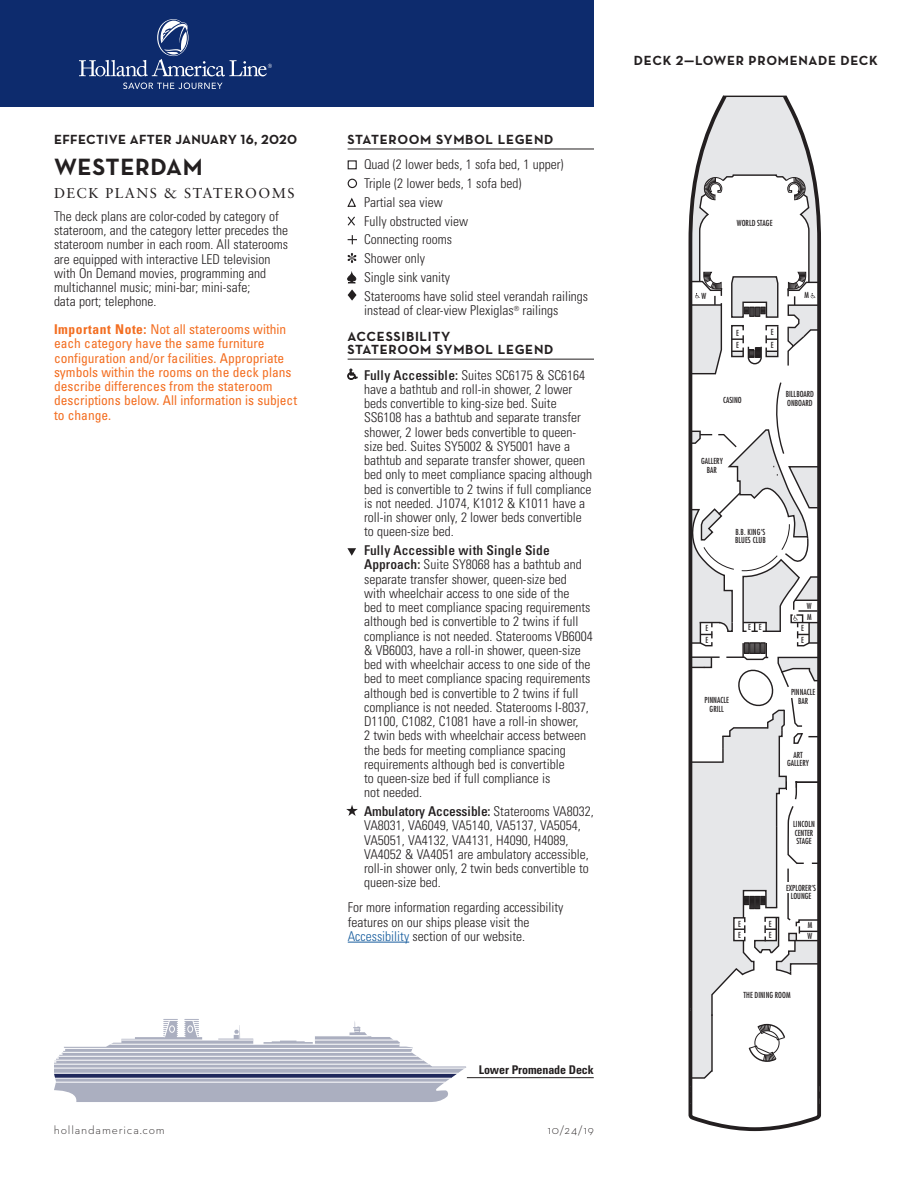
<style>
.page{position:relative;width:918px;height:1188px;background:#fff}
.page>*{position:absolute;margin:0;border:0;box-sizing:border-box;transform-origin:0 0}
.ship_main_title{font:700 24px "Neutraface Text";letter-spacing:.025em;color:#231f20}
.ship_main_subhead{font:14.25px "Sabon LT Std";letter-spacing:.1em;color:#231f20}
.ship_intro_para_1{font:300 condensed 13.5px/14.2px "Univers";color:#231f20}
.ship_intro_para_2{font:condensed 13.5px/14.2px "Univers LT Std";color:#f36e21}
.t1{font:300 condensed 13.5px/18.8px "Univers LT Std";color:#231f20}
.t2{font:600 condensed 13.5px "Univers LT Std";color:#231f20}
.ship_main_title-2{font:700 13.5px/13.5px "Neutraface Text";letter-spacing:.05em;color:#231f20}
.ship_main_title-3{font:700 13.5px "Neutraface Text";letter-spacing:.025em;color:#231f20}
.deck_image_header{font:700 13.5px "Neutraface Text";letter-spacing:.05em;color:#231f20}
.url-date_footer{font:300 12px "Neutraface Text";letter-spacing:.07em;color:#231f20}
.ship_profile_text{font:700 condensed 12px "Univers";letter-spacing:-.01em;color:#231f20}
.t3{font:condensed 8.25px/11.4px "Futura";color:#231f20;text-align:justify}
.t4{font:condensed 8.25px/11.4px "Futura";letter-spacing:-.03em;color:#231f20}
.t5{font:condensed 8.1px/8.6px "Futura";color:#231f20}
.s1{font-family:"Univers LT Std"}
.s2{font-weight:700}
.s3{font-weight:300}
.s4{font-family:"Univers";font-weight:300}
.s5{font-family:"Univers LT Std";font-weight:600}
.s6{color:#175d9e}
</style>
<div class="page">
<div style="left:0;top:0;width:594px;height:107px;background:#0d2b6d"></div>
<svg style="left:123px;top:83px;width:100px;height:6px"></svg>
<svg style="left:79px;top:19px;width:193px;height:58px"></svg>
<hr style="left:348px;top:942px;width:61px;height:1px;background:#175d9e">
<hr style="left:348px;top:149px;width:246px;height:1px;background:#231f20">
<hr style="left:348px;top:359px;width:246px;height:1px;background:#231f20">
<div style="left:348px;top:160px;width:9px;height:9px;border:1px solid #231f20"></div>
<div style="left:348px;top:179px;width:9px;height:9px;border:1px solid #231f20;border-radius:50%"></div>
<svg style="left:347px;top:197px;width:9px;height:10px"></svg>
<svg style="left:347px;top:216px;width:8px;height:10px"></svg>
<svg style="left:348px;top:235px;width:9px;height:9px"></svg>
<svg style="left:348px;top:253px;width:8px;height:10px"></svg>
<svg style="left:348px;top:272px;width:8px;height:11px"></svg>
<svg style="left:348px;top:289px;width:9px;height:12px"></svg>
<svg style="left:348px;top:368px;width:9px;height:12px"></svg>
<svg style="left:347px;top:548px;width:9px;height:8px"></svg>
<svg style="left:346px;top:805px;width:12px;height:11px"></svg>
<svg style="left:688px;top:95px;width:133px;height:1037px"></svg>
<svg style="left:689px;top:96px;width:132px;height:279px"></svg>
<svg style="left:688px;top:381px;width:133px;height:698px"></svg>
<svg style="left:54px;top:1019px;width:412px;height:83px"></svg>
<hr style="left:315px;top:1036px;width:56px;height:1px;background:#fff">
<hr style="left:467px;top:1077px;width:127px;height:1px;background:#231f20">
<h1 class="ship_main_title-3" style="left:54px;top:131px;width:245px">EFFECTIVE AFTER JANUARY 16, 2020</h1>
<h1 class="ship_main_title" style="left:54px;top:151px;width:150px">WESTERDAM</h1>
<h2 class="ship_main_subhead" style="left:54px;top:184px;width:242px">DECK PLANS &amp; STATEROOMS</h2>
<p class="ship_intro_para_1" style="left:54px;top:209px;width:236px">The deck plans are color-coded by category of stateroom, and the category letter precedes the stateroom number in each room. All staterooms are equipped with interactive LED television with On Demand movies, programming and multichannel music; mini-bar; mini-safe;<br>data port; telephone<span class="s1">.</span></p>
<p class="ship_intro_para_2" style="left:54px;top:322px;width:245px"><span class="s2">Important Note:</span> Not all staterooms within each category have the same furniture configuration and/or facilities. Appropriate symbols within the rooms on the deck plans describe differences from the stateroom descriptions below. All information is subject to change.</p>
<p class="ship_main_title-2" style="left:348px;top:133px;width:207px">STATEROOM SYMBOL LEGEND</p>
<p class="t1" style="left:364px;top:155px;width:226px">Quad (2 lower beds, 1 sofa bed, 1 upper)<br>Triple (2 lower beds, 1 sofa bed)<br>Partial sea view<br>Fully obstructed view<br>Connecting rooms<br>Shower only<br>Single sink vanity<br>Staterooms have solid steel verandah railings</p>
<p class="t1" style="left:364px;top:301px;width:196px">instead of clear-view Plexiglas<sup>®</sup> railings</p>
<p class="ship_main_title-2" style="left:348px;top:329px;width:207px">ACCESSIBILITY<br>STATEROOM SYMBOL LEGEND</p>
<p class="t2" style="left:364px;top:366px;width:223px">Fully Accessible: <span class="s3">Suites</span> <span class="s4">SC6175 &amp; SC6164</span></p>
<p class="ship_intro_para_1" style="left:364px;top:382px;width:230px">have a bathtub and roll-in shower, 2 lower beds convertible to king-size bed. Suite SS6108 has a bathtub and separate transfer shower, 2 lower beds convertible to queen&shy;size bed. Suites SY5002 &amp; SY5001 have a bathtub and separate transfer shower, queen bed only to meet compliance spacing although bed is convertible to 2 twins if full compliance is not needed. J1074, K1012 &amp; K1011 have a roll-in shower only, 2 lower beds convertible to queen-size bed.</p>
<p class="t2" style="left:364px;top:542px;width:187px">Fully Accessible with Single Side</p>
<p class="ship_intro_para_1" style="left:364px;top:557px;width:230px"><span class="s5">Approach:</span> <span class="s1">Suite</span> SY8068 has a bathtub and separate transfer shower, queen-size bed<br>with wheelchair access to one side of the<br>bed to meet compliance spacing requirements although bed is convertible to 2 twins if full compliance is not needed. <span class="s1">Staterooms</span> VB6004 &amp; VB6003, have a roll-in shower, queen-size bed with wheelchair access to one side of the bed to meet compliance spacing requirements although bed is convertible to 2 twins if full compliance is not needed. <span class="s1">Staterooms</span> I-8037, D1100, C1082, C1081 have a roll-in shower,<br>2 twin beds with wheelchair access between the beds for meeting compliance spacing requirements although bed is convertible<br>to queen-size bed if full compliance is<br>not needed.</p>
<p class="t2" style="left:364px;top:803px;width:231px">Ambulatory Accessible: <span class="s3">S</span><span class="s4">taterooms VA8032,</span></p>
<p class="ship_intro_para_1" style="left:364px;top:818px;width:226px">VA8031, VA6049, VA5140, VA5137, VA5054, VA5051, VA4132, VA4131, H4090, H4089, VA4052 &amp; VA4051 are ambulatory accessible, roll-in shower only, 2 twin beds convertible to queen-size bed.</p>
<p class="t3" style="left:528px;top:305px;width:18px">F1002</p>
<p class="t3" style="left:528px;top:339px;width:18px">F1008<br>F1010</p>
<p class="t3" style="left:528px;top:372px;width:19px">D1016<br>D1020<br>D1022</p>
<p class="t3" style="left:528px;top:407px;width:19px">D1026<br>D1030<br>D1032</p>
<p class="t3" style="left:528px;top:441px;width:19px">D1036<br>D1038<br>D1044<br>C1046<br>C1050<br>C1052<br>C1056</p>
<p class="t3" style="left:528px;top:543px;width:18px">C1066<br>C1070<br>C1072<br>C1076<br>C1078<br>C1080</p>
<p class="t3" style="left:561px;top:384px;width:17px">J1018</p>
<p class="t3" style="left:561px;top:449px;width:18px;line-height:17.1px">J1040<br>J1042<br>J1048</p>
<p class="t3" style="left:561px;top:504px;width:17px">J1054</p>
<p class="t3" style="left:561px;top:554px;width:17px">J1068</p>
<p class="t5" style="left:563px;top:610px;width:6px">M</p>
<p class="t3" style="left:528px;top:611px;width:18px">C1082</p>
<p class="t5" style="left:540px;top:622px;width:4px;line-height:12px">E<br>E</p>
<p class="t5" style="left:582px;top:674px;width:21px">ATRIUM</p>
<p class="t5" style="left:538px;top:685px;width:24px;text-align:center">GUEST<br>SERVICES</p>
<p class="t3" style="left:529px;top:780px;width:19px">D1084</p>
<p class="t3" style="left:529px;top:803px;width:19px">D1088<br>D1090<br>D1092<br>D1094<br>D1096<br>D1098</p>
<p class="t4" style="left:529px;top:894px;width:21px">DD1104<br>DD1106</p>
<p class="ship_intro_para_1" style="left:348px;top:900px;width:217px">For more information regarding accessibility features on our ships please visit the<br><span class="s6">Accessibility</span> section of our website.</p>
<p class="ship_profile_text" style="left:479px;top:1063px;width:116px">Lower Promenade Deck</p>
<p class="url-date_footer" style="left:54px;top:1122px;width:113px">hollandamerica.com</p>
<p class="url-date_footer" style="left:548px;top:1122px;width:47px">10/24/19</p>
<h2 class="deck_image_header" style="left:634px;top:51px;width:246px">DECK 2—LOWER PROMENADE DECK</h2>
<p class="t5" style="left:737px;top:219px;width:37px">WORLD STAGE</p>
<p class="t5" style="left:701px;top:291px;width:6px">W</p>
<p class="t5" style="left:804px;top:291px;width:6px">M</p>
<p class="t5" style="left:736px;top:326px;width:4px;line-height:12.3px">E<br>E</p>
<p class="t5" style="left:723px;top:395px;width:20px">CASINO</p>
<p class="t5" style="left:701px;top:457px;width:23px;text-align:center">GALLERY<br>BAR</p>
<p class="t5" style="left:771px;top:328px;width:4px">E</p>
<p class="t5" style="left:771px;top:341px;width:4px">E</p>
<p class="t5" style="left:786px;top:390px;width:30px">BILLBOARD<br>ONBOARD</p>
<p class="t5" style="left:735px;top:527px;width:32px">B.B. KING’S<br>BLUES CLUB</p>
<p class="t5" style="left:706px;top:622px;width:4px;line-height:11.9px">E<br>E</p>
<p class="t5" style="left:748px;top:623px;width:15px">E E</p>
<p class="t5" style="left:705px;top:696px;width:26px;text-align:center">PINNACLE<br>GRILL</p>
<p class="t5" style="left:807px;top:602px;width:6px">W</p>
<p class="t5" style="left:807px;top:613px;width:6px">M</p>
<p class="t5" style="left:801px;top:622px;width:4px;line-height:11.9px">E<br>E</p>
<p class="t5" style="left:791px;top:688px;width:26px;text-align:center">PINNACLE<br>BAR</p>
<p class="t5" style="left:787px;top:750px;width:23px;text-align:center">ART<br>GALLERY</p>
<p class="t5" style="left:738px;top:918px;width:4px;line-height:11.1px">E<br>E</p>
<p class="t5" style="left:793px;top:819px;width:23px">LINCOLN<br>CENTER<br>STAGE</p>
<p class="t5" style="left:769px;top:918px;width:4px;line-height:11.1px">E<br>E</p>
<p class="t5" style="left:786px;top:883px;width:32px;text-align:center">EXPLORER’S<br>LOUNGE</p>
<p class="t5" style="left:808px;top:921px;width:6px">M</p>
<p class="t5" style="left:808px;top:932px;width:6px">W</p>
<p class="t5" style="left:744px;top:991px;width:48px">THE DINING ROOM</p>
</div>
